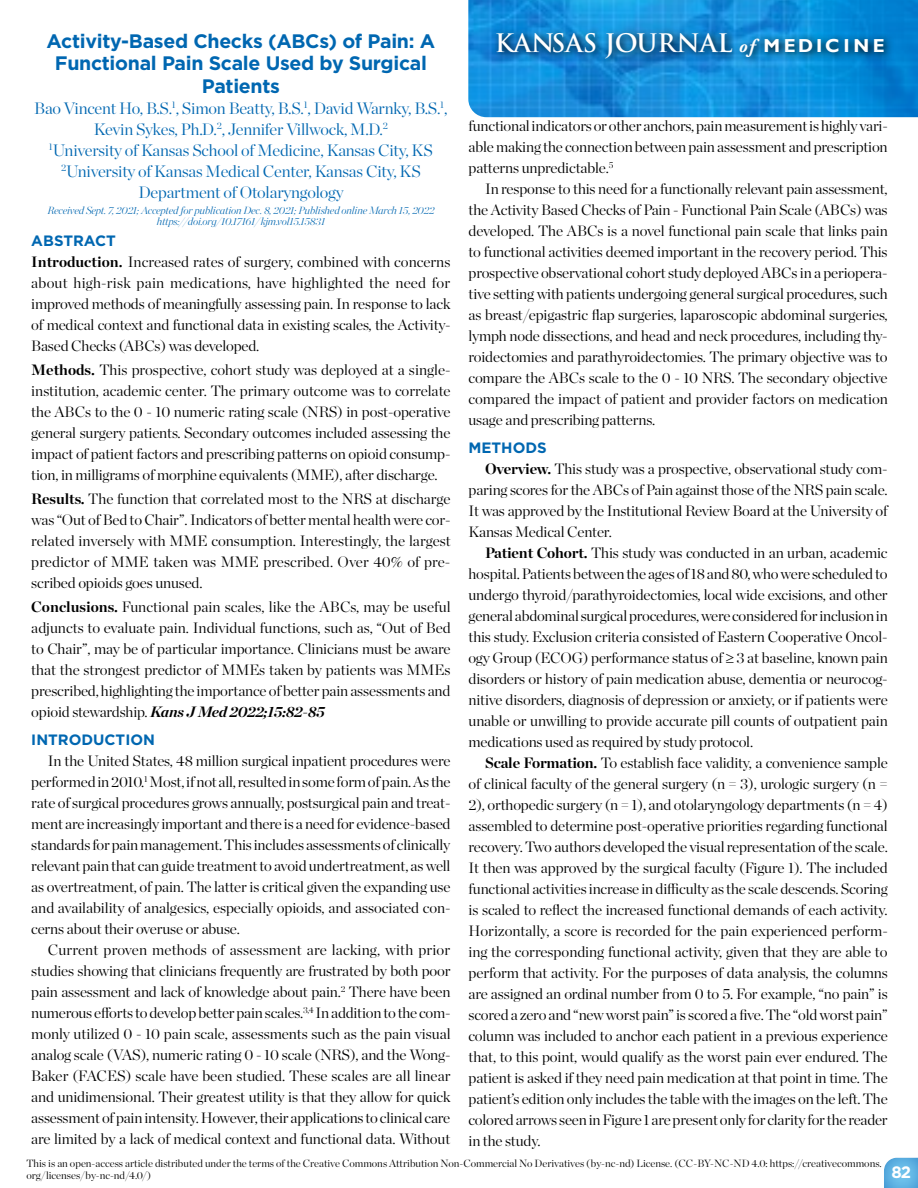
<style>
.page{position:relative;width:918px;height:1188px;background:#fff}
.page>*{position:absolute;margin:0;border:0;box-sizing:border-box;transform-origin:0 0}
.t1{font:700 24.9px "Trajan Pro";color:#fff}
.t2{font:700 19.5px/22.5px "Gotham";letter-spacing:-.015em;color:#0067b1;text-align:center}
.t3{font:300 16.5px/21px "Chronicle Display";letter-spacing:-.01em;color:#0067b1;text-align:center}
.t4{font:700 16.5px "Gotham";color:#fff}
.t5{font:300 15px/21px "Chronicle Display";letter-spacing:-.01em;color:#000;text-align:justify}
.t6{font:700 15px "Gotham";color:#0067b1}
.t7{font:300 10.5px/12px "Chronicle Display";color:#000}
.t8{font:italic 200 10.5px/10.5px "Chronicle Display";letter-spacing:-.01em;color:#0067b1;text-align:center}
.s1{font-weight:700}
.s2{font-weight:700;font-style:italic}
.s3{font-family:"Adobe Garamond Pro";font-style:italic;font-size:18.75px}
.s4{font-family:"Gill Sans";font-size:18.75px}
</style>
<div class="page">
<img style="left:468px;top:0;width:450px;height:117px">
<svg style="left:492px;top:27px;width:402px;height:41px;background:#0f7abd"></svg>
<svg style="left:884px;top:1157px;width:34px;height:31px"></svg>
<h2 class="t2" style="left:47px;top:29px;width:390px">Activity-Based Checks (ABCs) of Pain: A<br>Functional Pain Scale Used by Surgical<br>Patients</h2>
<p class="t3" style="left:34px;top:96px;width:415px">Bao Vincent Ho, B.S.<sup>1</sup>, Simon Beatty, B.S.<sup>1</sup>, David Warnky, B.S.<sup>1</sup>, Kevin Sykes, Ph.D.<sup>2</sup>, Jennifer Villwock, M.D.<sup>2<br>1</sup>University of Kansas School of Medicine, Kansas City, KS <sup>2</sup>University of Kansas Medical Center, Kansas City, KS Department of Otolaryngology</p>
<p class="t8" style="left:47px;top:204px;width:388px">Received Sept. 7, 2021; Accepted for publication Dec. 8, 2021; Published online March 15, 2022 https://doi.org/10.17161/kjm.vol15.15831</p>
<p class="t6" style="left:31px;top:230px;width:86px">ABSTRACT</p>
<p class="t5" style="left:31px;top:250px;width:421px"><span class="s1">Introduction.</span> Increased rates of surgery, combined with concerns about high-risk pain medications, have highlighted the need for improved methods of meaningfully assessing pain. In response to lack of medical context and functional data in existing scales, the Activity-Based Checks (ABCs) was developed.</p>
<p class="t5" style="left:31px;top:358px;width:421px"><span class="s1">Methods.</span><sup>x</sup>This prospective, cohort study was deployed at a single&shy;institution, academic center. The primary outcome was to correlate the ABCs to the 0 - 10 numeric rating scale (NRS) in post-operative general surgery patients. Secondary outcomes included assessing the impact of patient factors and prescribing patterns on opioid consump&shy;tion, in milligrams of morphine equivalents (MME), after discharge.</p>
<p class="t5" style="left:31px;top:487px;width:421px"><span class="s1">Results.</span> The function that correlated most to the NRS at discharge was “Out of Bed to Chair”. Indicators of better mental health were cor&shy;related inversely with MME consumption. Interestingly, the largest predictor of MME taken was MME prescribed. Over 40% of pre&shy;scribed opioids goes unused.</p>
<p class="t5" style="left:31px;top:595px;width:421px"><span class="s1">Conclusions.</span> Functional pain scales, like the ABCs, may be useful adjuncts to evaluate pain. Individual functions, such as, “Out of Bed to Chair”, may be of particular importance. Clinicians must be aware that the strongest predictor of MMEs taken by patients was MMEs prescribed, highlighting the importance of better pain assessments and opioid stewardship. <span class="s2">Kans J Med 2022;15:82-85</span></p>
<p class="t6" style="left:31px;top:730px;width:125px">INTRODUCTION</p>
<p class="t5" style="left:31px;top:749px;width:421px;text-indent:17px">In the United States, 48 million surgical inpatient procedures were performed in 2010.<sup>1</sup> Most, if not all, resulted in some form of pain. As the rate of surgical procedures grows annually, postsurgical pain and treat&shy;ment are increasingly important and there is a need for evidence-based standards for pain management. This includes assessments of clinically relevant pain that can guide treatment to avoid undertreatment, as well as overtreatment, of pain. The latter is critical given the expanding use and availability of analgesics, especially opioids, and associated con&shy;cerns about their overuse or abuse.</p>
<p class="t5" style="left:31px;top:938px;width:421px;text-indent:17px">Current proven methods of assessment are lacking, with prior studies showing that clinicians frequently are frustrated by both poor pain assessment and lack of knowledge about pain.<sup>2</sup> There have been numerous efforts to develop better pain scales.<sup>3,4</sup> In addition to the com&shy;monly utilized 0 - 10 pain scale, assessments such as the pain visual analog scale (VAS), numeric rating 0 - 10 scale (NRS), and the Wong-Baker (FACES) scale have been studied. These scales are all linear and unidimensional. Their greatest utility is that they allow for quick assessment of pain intensity. However, their applications to clinical care are limited by a lack of medical context and functional data. Without</p>
<h1 class="t1" style="left:495px;top:28px;width:391px">KANSAS JOURNAL <span class="s3">of</span> <span class="s4">M EDIC I N E</span></h1>
<p class="t5" style="left:469px;top:114px;width:421px">functional indicators or other anchors, pain measurement is highly vari&shy;able making the connection between pain assessment and prescription patterns unpredictable.<sup>5</sup></p>
<p class="t5" style="left:469px;top:177px;width:421px;text-indent:16px">In response to this need for a functionally relevant pain assessment, the Activity Based Checks of Pain - Functional Pain Scale (ABCs) was developed. The ABCs is a novel functional pain scale that links pain to functional activities deemed important in the recovery period. This prospective observational cohort study deployed ABCs in a periopera&shy;tive setting with patients undergoing general surgical procedures, such as breast/epigastric flap surgeries, laparoscopic abdominal surgeries, lymph node dissections, and head and neck procedures, including thy&shy;roidectomies and parathyroidectomies. The primary objective was to compare the ABCs scale to the 0 - 10 NRS. The secondary objective compared the impact of patient and provider factors on medication usage and prescribing patterns.</p>
<p class="t6" style="left:469px;top:438px;width:80px">METHODS</p>
<p class="t5" style="left:469px;top:458px;width:421px;text-indent:16px"><span class="s1">Overview.</span> This study was a prospective, observational study com&shy;paring scores for the ABCs of Pain against those of the NRS pain scale.<br>It was approved by the Institutional Review Board at the University of Kansas Medical Center.</p>
<p class="t5" style="left:469px;top:542px;width:421px;text-indent:16px"><span class="s1">Patient Cohort.</span> This study was conducted in an urban, academic hospital. Patients between the ages of 18 and 80, who were scheduled to undergo thyroid/parathyroidectomies, local wide excisions, and other general abdominal surgical procedures, were considered for inclusion in this study. Exclusion criteria consisted of Eastern Cooperative Oncol&shy;ogy Group (ECOG) performance status of ≥ 3 at baseline, known pain disorders or history of pain medication abuse, dementia or neurocog&shy;nitive disorders, diagnosis of depression or anxiety, or if patients were unable or unwilling to provide accurate pill counts of outpatient pain medications used as required by study protocol.</p>
<p class="t5" style="left:469px;top:752px;width:421px;text-indent:16px"><span class="s1">Scale Formation.</span> To establish face validity, a convenience sample of clinical faculty of the general surgery (n = 3), urologic surgery (n = 2), orthopedic surgery (n = 1), and otolaryngology departments (n = 4) assembled to determine post-operative priorities regarding functional recovery. Two authors developed the visual representation of the scale.<br>It then was approved by the surgical faculty (Figure 1). The included functional activities increase in difficulty as the scale descends. Scoring is scaled to reflect the increased functional demands of each activity.<br>Horizontally, a score is recorded for the pain experienced perform&shy;ing the corresponding functional activity, given that they are able to perform that activity. For the purposes of data analysis, the columns are assigned an ordinal number from 0 to 5. For example, “no pain” is scored a zero and “new worst pain” is scored a five. The “old worst pain” column was included to anchor each patient in a previous experience that, to this point, would qualify as the worst pain ever endured. The patient is asked if they need pain medication at that point in time. The patient’s edition only includes the table with the images on the left. The colored arrows seen in Figure 1 are present only for clarity for the reader in the study.</p>
<p class="t7" style="left:26px;top:1157px;width:857px">This is an open-access article distributed under the terms of the Creative Commons Attribution Non-Commercial No Derivatives (by-nc-nd) License. (CC-BY-NC-ND 4.0: https://creativecommons. org/licenses/by-nc-nd/4.0/)</p>
<p class="t4" style="left:892px;top:1161px;width:21px">82</p>
</div>
